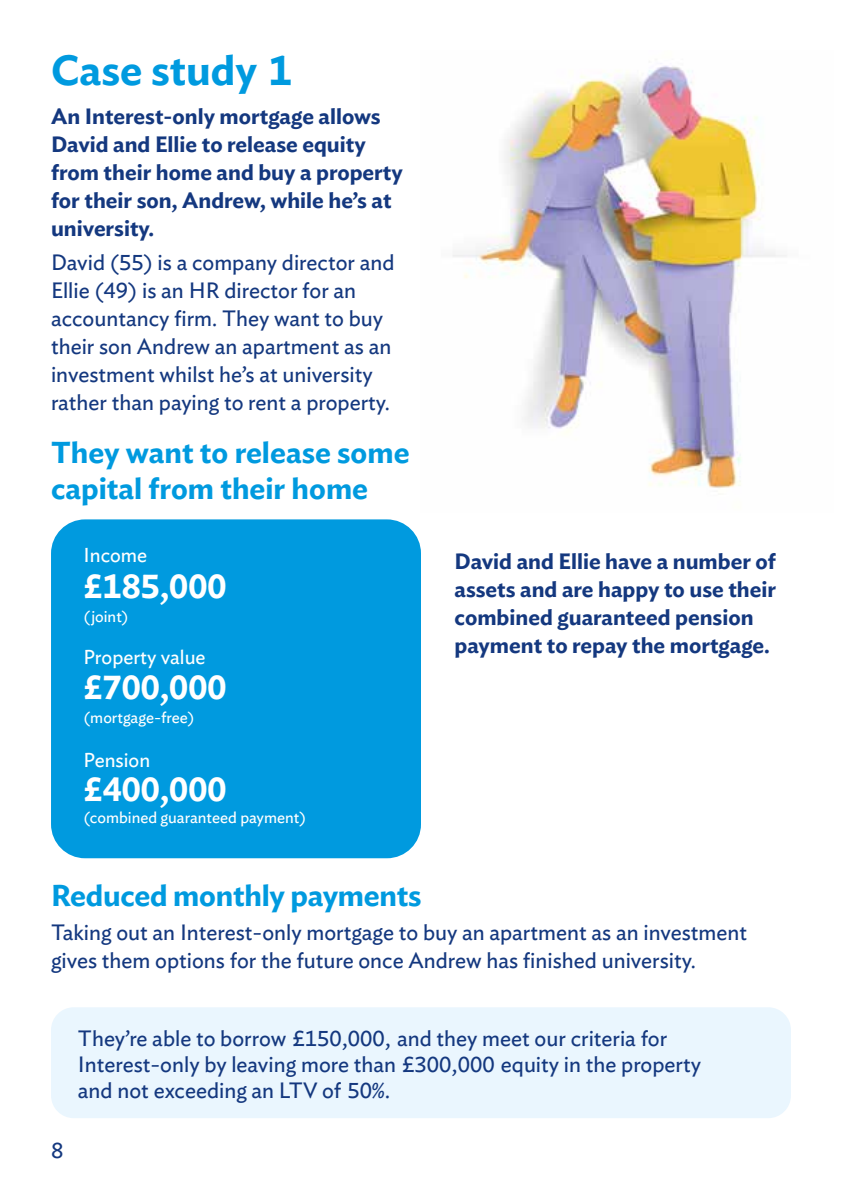
<style>
.page{position:relative;width:842px;height:1191px;background:#fff}
.page>*{position:absolute;margin:0;border:0;box-sizing:border-box;transform-origin:0 0}
.t1{font:600 42px "Ideal Sans";color:#009adf}
.t2{font:600 34px "Ideal Sans";color:#fff}
.t3{font:600 30px/36px "Ideal Sans";color:#009adf}
.t4{font:22px/28px "Ideal Sans";color:#14387f}
.t5{font:600 22px/28px "Ideal Sans";color:#14387f}
.t6{font:20px "Ideal Sans";color:#fff}
.t7{font:16px "Ideal Sans";color:#fff}
</style>
<div class="page">
<img style="left:452px;top:65px;width:335px;height:423px">
<div style="left:51px;top:519px;width:370px;height:339px;background:#009adf;border-radius:34px"></div>
<div style="left:51px;top:1007px;width:740px;height:111px;background:#eaf6fe;border-radius:23px"></div>
<h1 class="t1" style="left:51px;top:37px;width:243px">Case study 1</h1>
<p class="t5" style="left:51px;top:101px;width:353px">An Interest-only mortgage allows<br>David and Ellie to release equity from their home and buy a property for their son, Andrew, while he’s at university.</p>
<p class="t4" style="left:51px;top:246px;width:345px">David (55) is a company director and Ellie (49) is an HR director for an accountancy firm. They want to buy their son Andrew an apartment as an investment whilst he’s at university rather than paying to rent a property.</p>
<h3 class="t3" style="left:51px;top:432px;width:360px">They want to release some capital from their home</h3>
<p class="t6" style="left:84px;top:540px;width:65px">Income</p>
<h2 class="t2" style="left:84px;top:559px;width:144px">£185,000</h2>
<p class="t7" style="left:84px;top:604px;width:46px">(joint)</p>
<p class="t6" style="left:84px;top:642px;width:123px">Property value</p>
<h2 class="t2" style="left:84px;top:661px;width:144px">£700,000</h2>
<p class="t7" style="left:84px;top:705px;width:112px">(mortgage-free)</p>
<p class="t6" style="left:84px;top:745px;width:68px">Pension</p>
<h2 class="t2" style="left:84px;top:762px;width:144px">£400,000</h2>
<p class="t7" style="left:84px;top:805px;width:224px">(combined guaranteed payment)</p>
<p class="t5" style="left:454px;top:545px;width:323px">David and Ellie have a number of assets and are happy to use their combined guaranteed pension payment to repay the mortgage.</p>
<h3 class="t3" style="left:51px;top:875px;width:372px">Reduced monthly payments</h3>
<p class="t4" style="left:51px;top:916px;width:698px">Taking out an Interest-only mortgage to buy an apartment as an investment gives them options for the future once Andrew has finished university.</p>
<p class="t4" style="left:51px;top:1134px;width:14px">8</p>
<p class="t4" style="left:78px;top:1023px;width:625px;line-height:26px">They’re able to borrow £150,000, and they meet our criteria for<br>Interest-only by leaving more than £300,000 equity in the property and not exceeding an LTV of 50%.</p>
</div>
